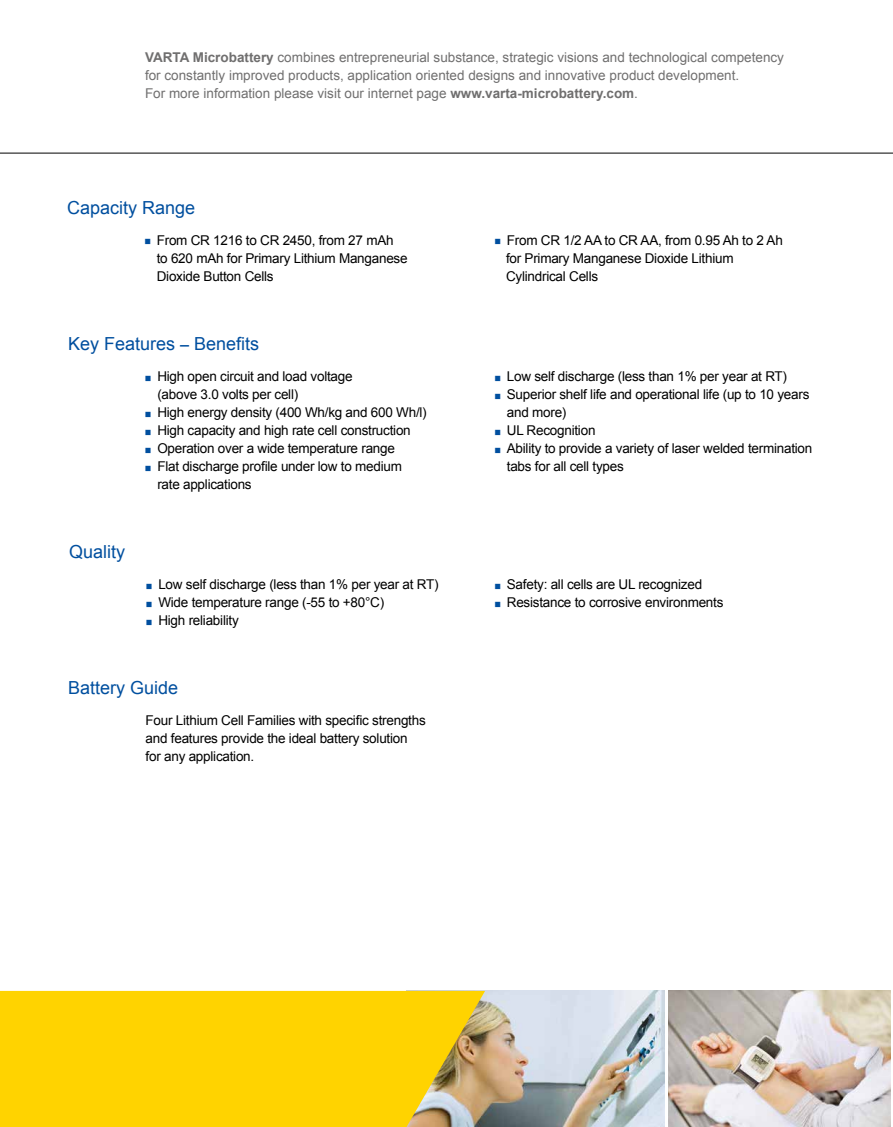
<style>
.page{position:relative;width:893px;height:1127px;background:#fff}
.page>*{position:absolute;margin:0;border:0;box-sizing:border-box;transform-origin:0 0}
.t1{font:18px "Arial";color:#004f9f}
.t2{font:13.5px/18px "Arial";letter-spacing:-.02em;color:#000}
.t3{font:13.5px/18px "Arial";color:#706f6f}
.s1{font-weight:700}
.s2{font-family:"Minion Pro";font-size:18px;color:#004f9f}
.s3{font-family:"Scala Sans LF";font-weight:700}
</style>
<div class="page">
<hr style="left:0;top:153px;width:893px;height:1px;background:#000">
<img style="left:485px;top:991px;width:406px;height:136px">
<hr style="left:665px;top:990px;width:3px;height:137px;background:#fff">
<svg style="left:0;top:991px;width:485px;height:136px;background:#f8ce0a"></svg>
<p class="t3" style="left:145px;top:49px;width:640px"><span class="s1">VARTA Microbattery</span> combines entrepreneurial substance, strategic visions and technological competency for constantly improved products, application oriented designs and innovative product development.<br>For more information please visit our internet page <span class="s1">www.varta-microbattery.com</span>.</p>
<h1 class="t1" style="left:67px;top:196px;width:130px">Capacity Range</h1>
<p class="t2" style="left:157px;top:231px;width:252px;text-indent:-13px"><span class="s2">■</span> From CR 1216 to CR 2450, from 27 mAh to 620 mAh for Primary Lithium Manganese<br>Dioxide Button Cells</p>
<p class="t2" style="left:506px;top:231px;width:278px;text-indent:-12px"><span class="s2">■</span> From CR 1/2 AA to CR AA, from 0.95 Ah to 2 Ah for Primary Manganese Dioxide Lithium<br>Cylindrical Cells</p>
<h1 class="t1" style="left:68px;top:332px;width:193px">Key Features <span class="s3">–</span> Benefits</h1>
<p class="t2" style="left:157px;top:368px;width:197px;text-indent:-13px"><span class="s2">■</span> High open circuit and load voltage (above 3.0 volts per cell)</p>
<p class="t2" style="left:145px;top:404px;width:284px"><span class="s2">■</span> High energy density (400 Wh/kg and 600 Wh/l)</p>
<p class="t2" style="left:145px;top:422px;width:268px"><span class="s2">■</span> High capacity and high rate cell construction</p>
<p class="t2" style="left:145px;top:440px;width:252px"><span class="s2">■</span> Operation over a wide temperature range</p>
<p class="t2" style="left:157px;top:458px;width:246px;text-indent:-13px"><span class="s2">■</span> Flat discharge profile under low to medium rate applications</p>
<h1 class="t1" style="left:69px;top:540px;width:58px">Quality</h1>
<p class="t2" style="left:146px;top:575px;width:294px"><span class="s2">■</span> Low self discharge (less than 1% per year at RT)</p>
<p class="t2" style="left:146px;top:593px;width:240px"><span class="s2">■</span> Wide temperature range (-55 to +80°C)</p>
<p class="t2" style="left:146px;top:611px;width:95px"><span class="s2">■</span> High reliability</p>
<h1 class="t1" style="left:68px;top:675px;width:112px">Battery Guide</h1>
<p class="t2" style="left:146px;top:711px;width:282px">Four Lithium Cell Families with specific strengths and features provide the ideal battery solution for any application.</p>
<p class="t2" style="left:494px;top:368px;width:294px"><span class="s2">■</span> Low self discharge (less than 1% per year at RT)</p>
<p class="t2" style="left:507px;top:386px;width:304px;text-indent:-13px"><span class="s2">■</span> Superior shelf life and operational life (up to 10 years and more)</p>
<p class="t2" style="left:494px;top:422px;width:103px"><span class="s2">■</span> UL Recognition</p>
<p class="t2" style="left:507px;top:440px;width:307px;text-indent:-13px"><span class="s2">■</span> Ability to provide a variety of laser welded termination tabs for all cell types</p>
<p class="t2" style="left:494px;top:575px;width:210px"><span class="s2">■</span> Safety: all cells are UL recognized</p>
<p class="t2" style="left:494px;top:593px;width:231px"><span class="s2">■</span> Resistance to corrosive environments</p>
</div>
